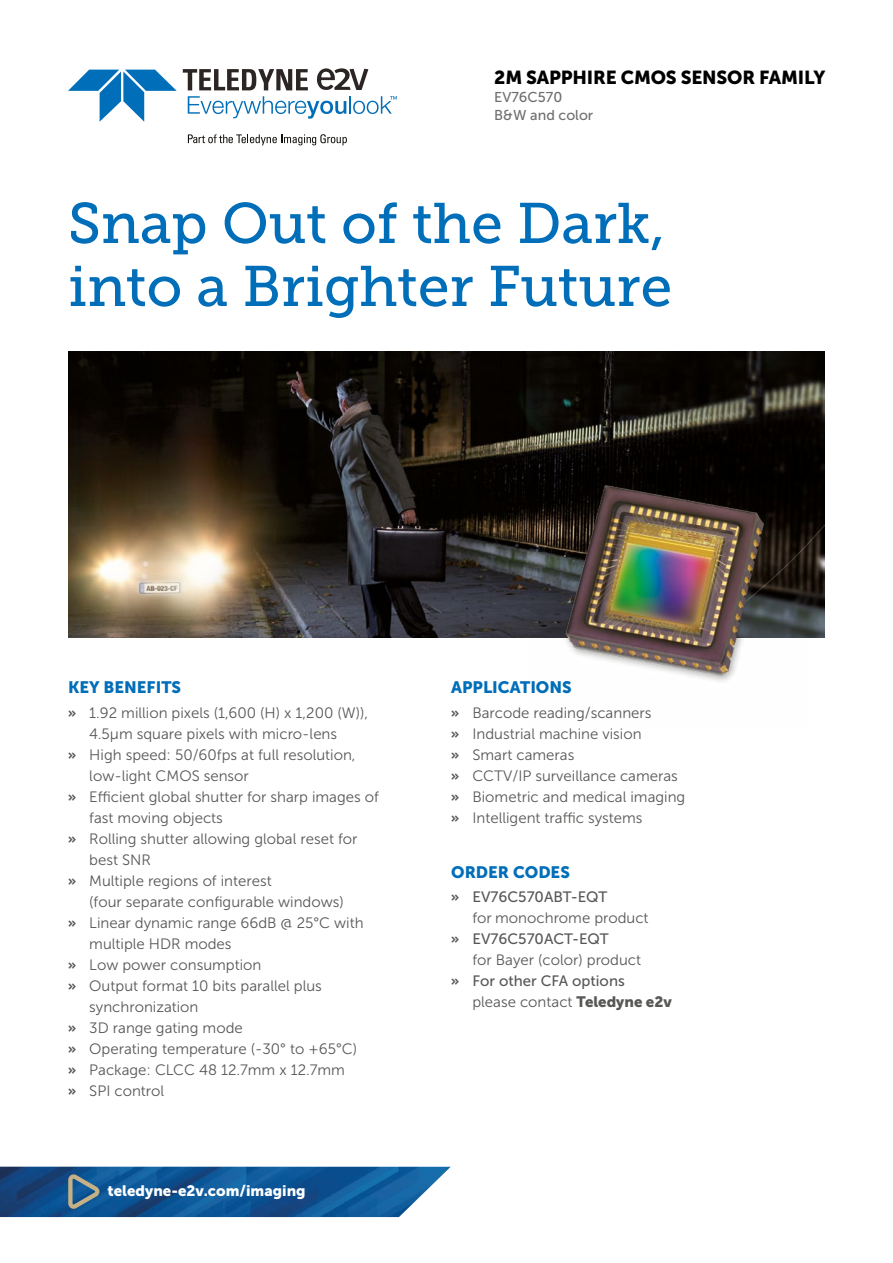
<style>
.page{position:relative;width:893px;height:1263px;background:#fff}
.page>*{position:absolute;margin:0;border:0;box-sizing:border-box;transform-origin:0 0}
.t1{font:57px/63px "Museo Slab 500";color:#006eb8}
.t2{font:18.75px "Museo Sans 900";letter-spacing:-.01em;color:#000}
.t3{font:16.5px "Museo Sans 900";color:#006eb8}
.t4{font:15px/21px "Museo Sans 300";color:#575756}
.t5{font:15px "Museo Sans 500";color:#575756}
.t6{font:15px "Museo Sans 900";color:#fff}
.t7{font:14.25px/18px "Museo Sans 500";color:#706f6f}
.s1{font-family:"National";font-weight:700}
.s2{font-family:"Museo Sans 900"}
</style>
<div class="page">
<img style="left:0;top:1167px;width:451px;height:50px">
<svg style="left:188px;top:134px;width:159px;height:11px"></svg>
<svg style="left:183px;top:69px;width:125px;height:21px"></svg>
<svg style="left:188px;top:96px;width:209px;height:23px"></svg>
<svg style="left:68px;top:70px;width:109px;height:52px"></svg>
<svg style="left:317px;top:68px;width:51px;height:22px"></svg>
<svg style="left:68px;top:1174px;width:31px;height:35px"></svg>
<img style="left:68px;top:352px;width:757px;height:286px">
<img style="left:530px;top:422px;width:278px;height:259px">
<p class="t2" style="left:494px;top:67px;width:333px">2M SAPPHIRE CMOS SENSOR FAMILY</p>
<p class="t7" style="left:494px;top:88px;width:100px">EV76C570<br>B&amp;W and color</p>
<h1 class="t1" style="left:68px;top:192px;width:606px">Snap Out of the Dark, into a Brighter Future</h1>
<p class="t3" style="left:68px;top:678px;width:115px">KEY BENEFITS</p>
<p class="t4" style="left:68px;top:702px;width:302px"><span class="s1">»</span> 1.92 million pixels (1,600 (H) x 1,200 (W)),</p>
<p class="t4" style="left:89px;top:723px;width:249px">4.5μm square pixels with micro-lens</p>
<p class="t4" style="left:68px;top:744px;width:289px"><span class="s1">»</span> High speed: 50/60fps at full resolution,</p>
<p class="t4" style="left:89px;top:765px;width:161px">low-light CMOS sensor</p>
<p class="t4" style="left:68px;top:786px;width:312px"><span class="s1">»</span> Efficient global shutter for sharp images of</p>
<p class="t4" style="left:89px;top:807px;width:135px">fast moving objects</p>
<p class="t4" style="left:68px;top:828px;width:291px"><span class="s1">»</span> Rolling shutter allowing global reset for</p>
<p class="t4" style="left:89px;top:849px;width:63px">best SNR</p>
<p class="t4" style="left:68px;top:870px;width:205px"><span class="s1">»</span> Multiple regions of interest</p>
<p class="t4" style="left:89px;top:891px;width:256px">(four separate configurable windows)</p>
<p class="t4" style="left:68px;top:912px;width:297px"><span class="s1">»</span> Linear dynamic range 66dB @ 25°C with</p>
<p class="t4" style="left:89px;top:933px;width:144px">multiple HDR modes</p>
<p class="t4" style="left:68px;top:954px;width:195px"><span class="s1">»</span> Low power consumption</p>
<p class="t4" style="left:68px;top:975px;width:255px"><span class="s1">»</span> Output format 10 bits parallel plus</p>
<p class="t4" style="left:89px;top:996px;width:111px">synchronization</p>
<p class="t4" style="left:68px;top:1017px;width:176px"><span class="s1">»</span> 3D range gating mode</p>
<p class="t4" style="left:68px;top:1038px;width:290px"><span class="s1">»</span> Operating temperature (-30° to +65°C)</p>
<p class="t4" style="left:68px;top:1059px;width:278px"><span class="s1">»</span> Package: CLCC 48 12.7mm x 12.7mm</p>
<p class="t4" style="left:68px;top:1080px;width:98px"><span class="s1">»</span> SPI control</p>
<p class="t6" style="left:108px;top:1183px;width:200px">teledyne-e2v.com/imaging</p>
<p class="t3" style="left:451px;top:678px;width:122px">APPLICATIONS</p>
<p class="t4" style="left:451px;top:702px;width:236px"><span class="s1">»</span> Barcode reading/scanners<br><span class="s1">»</span> Industrial machine vision<br><span class="s1">»</span> Smart cameras<br><span class="s1">»</span> CCTV/IP surveillance cameras <span class="s1">»</span> Biometric and medical imaging <span class="s1">»</span> Intelligent traffic systems</p>
<p class="t3" style="left:451px;top:862px;width:120px">ORDER CODES</p>
<p class="t5" style="left:451px;top:888px;width:158px"><span class="s1">»</span> EV76C570ABT-EQT</p>
<p class="t4" style="left:472px;top:907px;width:178px">for monochrome product</p>
<p class="t5" style="left:451px;top:930px;width:159px"><span class="s1">»</span> EV76C570ACT-EQT</p>
<p class="t4" style="left:472px;top:949px;width:170px">for Bayer (color) product</p>
<p class="t5" style="left:451px;top:972px;width:175px"><span class="s1">»</span> For other CFA options</p>
<p class="t4" style="left:472px;top:991px;width:201px">please contact <span class="s2">Teledyne e2v</span></p>
</div>
